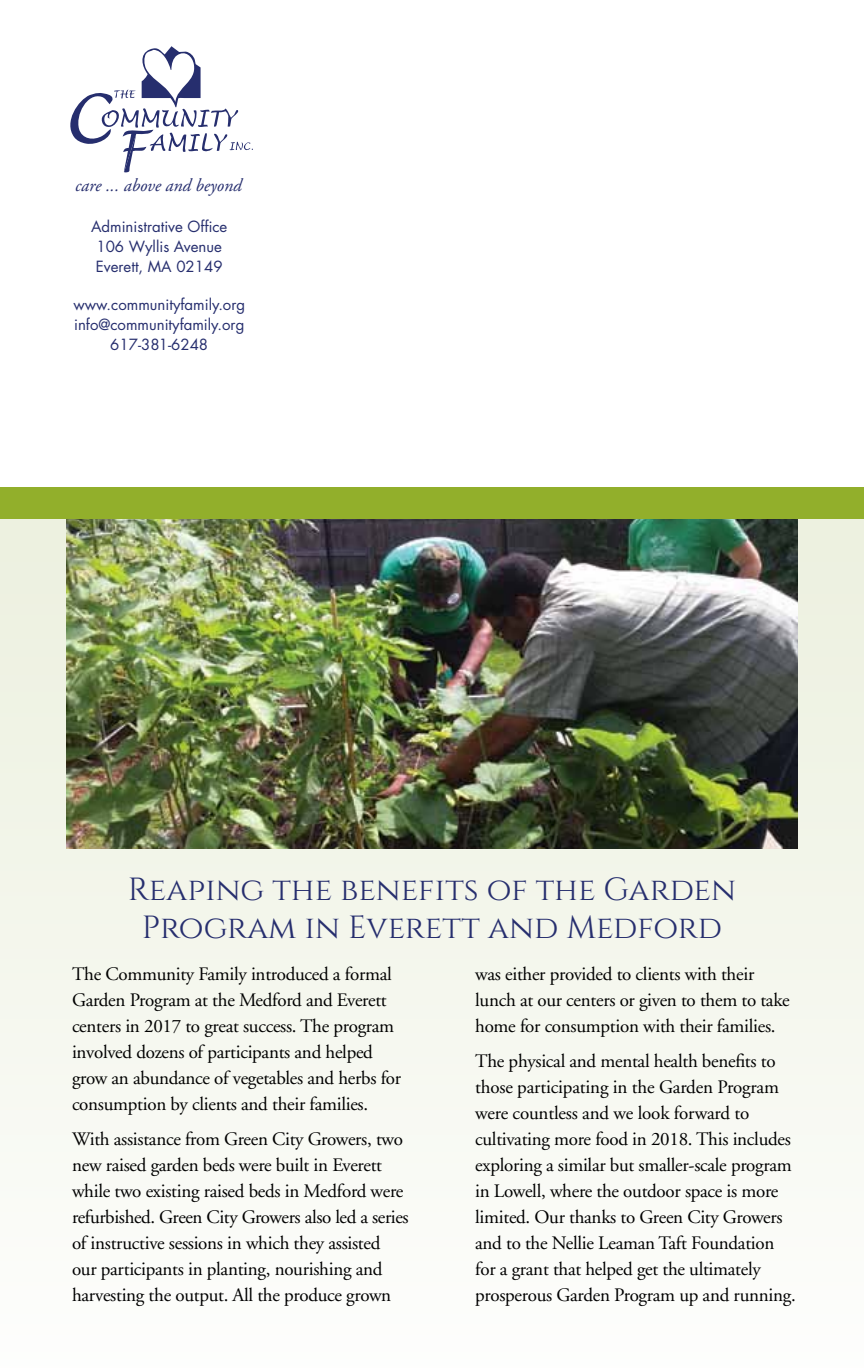
<style>
.page{position:relative;width:864px;height:1368px;background:#fff}
.page>*{position:absolute;margin:0;border:0;box-sizing:border-box;transform-origin:0 0}
.t1{font:32px/38px "Cinzel";color:#262e6e;text-align:center}
.t2{font:19px/26px "Adobe Garamond";letter-spacing:-.015em;color:#000}
.t3{font:italic 18px "Adobe Garamond";color:#262e6e}
.t4{font:15px/20px "Futura";color:#262e6e;text-align:center}
</style>
<div class="page">
<div style="left:0;top:505px;width:864px;height:863px;background:#f7f9f1"></div>
<img style="left:66px;top:519px;width:732px;height:329px">
<svg style="left:70px;top:46px;width:183px;height:127px"></svg>
<div style="left:0;top:487px;width:864px;height:32px;background:#92af2b"></div>
<p class="t3" style="left:75px;top:176px;width:168px">care ... above and beyond</p>
<p class="t4" style="left:91px;top:216px;width:138px">Administrative Office<br>106 Wyllis Avenue<br>Everett, MA 02149</p>
<p class="t4" style="left:73px;top:294px;width:173px">www.communityfamily.org info@communityfamily.org<br>617-381-6248</p>
<h1 class="t1" style="left:128px;top:871px;width:610px">Reaping the benefits of the Garden<br>Program in Everett and Medford</h1>
<p class="t2" style="left:475px;top:961px;width:316px">was either provided to clients with their lunch at our centers or given to them to take home for consumption with their families.</p>
<p class="t2" style="left:475px;top:1048px;width:322px">The physical and mental health benefits to those participating in the Garden Program were countless and we look forward to cultivating more food in 2018. This includes exploring a similar but smaller-scale program in Lowell, where the outdoor space is more limited. Our thanks to Green City Growers and to the Nellie Leaman Taft Foundation for a grant that helped get the ultimately prosperous Garden Program up and running.</p>
<p class="t2" style="left:72px;top:961px;width:331px">The Community Family introduced a formal Garden Program at the Medford and Everett centers in 2017 to great success. The program involved dozens of participants and helped grow an abundance of vegetables and herbs for consumption by clients and their families.</p>
<p class="t2" style="left:72px;top:1126px;width:338px">With assistance from Green City Growers, two new raised garden beds were built in Everett while two existing raised beds in Medford were refurbished. Green City Growers also led a series of instructive sessions in which they assisted our participants in planting, nourishing and harvesting the output. All the produce grown</p>
</div>
